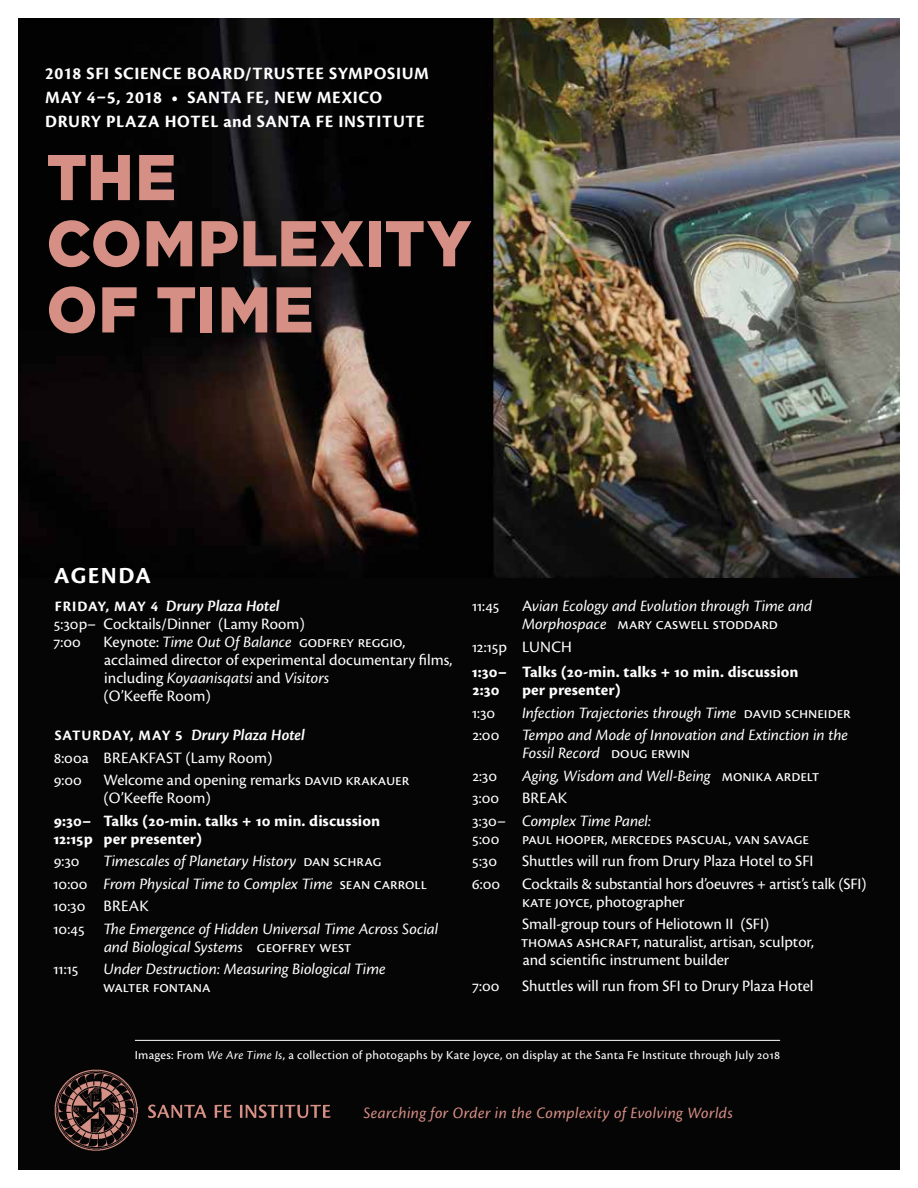
<style>
.page{position:relative;width:918px;height:1188px;background:#fff}
.page>*{position:absolute;margin:0;border:0;box-sizing:border-box;transform-origin:0 0}
.t1{font:900 64.5px/66.2px "Gotham";letter-spacing:.015em;color:#d68f85;scale:.95 1}
.t2{font:700 24px "Cronos Pro";letter-spacing:.06em;color:#fff}
.t3{font:700 18px/24px "Cronos Pro";letter-spacing:.035em;color:#fff}
.t4{font:16.5px/18px "Cronos Pro";letter-spacing:-.005em;color:#fff}
.t5{font:italic 16.5px/22.5px "Cronos Pro";letter-spacing:-.005em;color:#fff}
.t6{font:16.5px/18px "Cronos Pro Bold Capt";color:#fff}
.t7{font:16.5px "Cronos Pro Semibold Subh It";color:#fff}
.t8{font:italic 16.5px "Cronos Pro";letter-spacing:.02em;color:#d68f85}
.t9{font:12.75px "Cronos Pro Capt";letter-spacing:.015em;color:#fff}
.s1{font-family:"Cronos Pro";font-weight:700;font-size:15px}
.s2{font-style:italic}
.s3{font-style:normal}
.s4{font-family:"Cronos Pro";font-style:italic}
</style>
<div class="page">
<div style="left:0;top:0;width:918px;height:1186px;background:#060505"></div>
<img style="left:126px;top:19px;width:773px;height:558px">
<img style="left:54px;top:1069px;width:84px;height:81px">
<svg style="left:148px;top:1105px;width:183px;height:13px"></svg>
<hr style="left:135px;top:1040px;width:645px;height:1px;background:#fff">
<div style="left:0;top:0;width:918px;height:1188px;border:18px solid #fff"></div>
<p class="t3" style="left:45px;top:62px;width:385px">2018 SFI SCIENCE BOARD/TRUSTEE SYMPOSIUM<br>MAY 4–5, 2018 • SANTA FE, NEW MEXICO<br>DRURY PLAZA HOTEL and SANTA FE INSTITUTE</p>
<h1 class="t1" style="left:47px;top:143px;width:449px">THE<br>COMPLEXITY<br>OF TIME</h1>
<h2 class="t2" style="left:54px;top:562px;width:98px">AGENDA</h2>
<p class="t7" style="left:55px;top:596px;width:226px"><span class="s1">FRIDAY, MAY 4</span> Drury Plaza Hotel</p>
<p class="t4" style="left:53px;top:615px;width:253px">5:30p– Cocktails/Dinner (Lamy Room)<br>7:00</p>
<p class="t4" style="left:103px;top:633px;width:351px">Keynote: <span class="s2">Time Out Of Balance</span> godfrey reggio, acclaimed director of experimental documentary films, including <span class="s2">Koyaanisqatsi</span> and <span class="s2">Visitors<br></span>(O’Keeffe Room)</p>
<p class="t7" style="left:55px;top:725px;width:252px"><span class="s1">SATURDAY, MAY 5</span> Drury Plaza Hotel</p>
<p class="t4" style="left:54px;top:746px;width:220px;line-height:22.5px">8:00a BREAKFAST (Lamy Room)<br>9:00</p>
<p class="t4" style="left:104px;top:771px;width:307px">Welcome and opening remarks david krakauer (O’Keeffe Room)</p>
<p class="t6" style="left:53px;top:812px;width:328px">9:30– Talks (20-min. talks + 10 min. discussion<br>12:15p per presenter)</p>
<p class="t4" style="left:54px;top:852px;width:28px">9:30</p>
<p class="t5" style="left:53px;top:850px;width:387px;text-indent:50px">Timescales of Planetary History <span class="s3">dan schrag<br>10:00</span> From Physical Time to Complex Time <span class="s3">sean carroll 10:30 BREAK<br>10:45</span> The Emergence of Hidden Universal Time Across Social</p>
<p class="t5" style="left:104px;top:935px;width:249px">and Biological Systems <span class="s3">geoffrey west</span></p>
<p class="t4" style="left:53px;top:960px;width:27px">11:15</p>
<p class="t5" style="left:104px;top:958px;width:284px">Under Destruction: Measuring Biological Time</p>
<p class="t4" style="left:103px;top:978px;width:109px">walter fontana</p>
<p class="t4" style="left:472px;top:597px;width:29px">11:45</p>
<p class="t5" style="left:522px;top:597px;width:292px;line-height:18px"><span class="s3">A</span>vian Ecology and Evolution through Time and<br>Morphospace <span class="s3">mary caswell stoddard</span></p>
<p class="t4" style="left:472px;top:638px;width:102px">12:15p LUNCH</p>
<p class="t6" style="left:472px;top:663px;width:328px">1:30– Talks (20-min. talks + 10 min. discussion<br>2:30</p>
<p class="t6" style="left:522px;top:681px;width:100px">per presenter)</p>
<p class="t4" style="left:472px;top:704px;width:25px">1:30</p>
<p class="t5" style="left:522px;top:701px;width:330px">Infection Trajectories through Time <span class="s3">david schneider</span></p>
<p class="t4" style="left:472px;top:726px;width:29px">2:00</p>
<p class="t5" style="left:522px;top:726px;width:328px;line-height:18px">Tempo and Mode of Innovation and Extinction in the<br>Fossil Record <span class="s3">doug erwin</span></p>
<p class="t4" style="left:472px;top:767px;width:26px">2:30</p>
<p class="t5" style="left:522px;top:764px;width:299px">Aging, Wisdom and Well-Being <span class="s3">monika ardelt</span></p>
<p class="t4" style="left:472px;top:789px;width:28px">3:00</p>
<p class="t5" style="left:472px;top:787px;width:180px;text-indent:50px"><span class="s3">BREAK<br>3:30–</span> Complex Time Panel:</p>
<p class="t4" style="left:472px;top:830px;width:29px">5:00</p>
<p class="t4" style="left:522px;top:830px;width:289px">paul hooper, mercedes pascual, van savage</p>
<p class="t4" style="left:472px;top:852px;width:26px">5:30</p>
<p class="t4" style="left:522px;top:852px;width:293px">Shuttles will run from Drury Plaza Hotel to SFI</p>
<p class="t4" style="left:472px;top:875px;width:30px">6:00</p>
<p class="t4" style="left:522px;top:875px;width:346px">Cocktails &amp; substantial hors d’oeuvres + artist’s talk (SFI) kate joyce, photographer</p>
<p class="t4" style="left:521px;top:915px;width:295px">Small-group tours of Heliotown II (SFI) thomas ashcraft, naturalist, artisan, sculptor, and scientific instrument builder</p>
<p class="t4" style="left:472px;top:977px;width:29px">7:00</p>
<p class="t4" style="left:522px;top:977px;width:293px">Shuttles will run from SFI to Drury Plaza Hotel</p>
<p class="t9" style="left:135px;top:1047px;width:647px">Images: From <span class="s4">We Are Time Is</span>, a collection of photogaphs by Kate Joyce, on display at the Santa Fe Institute through July 2018</p>
<p class="t8" style="left:364px;top:1103px;width:371px">Searching for Order in the Complexity of Evolving Worlds</p>
</div>
